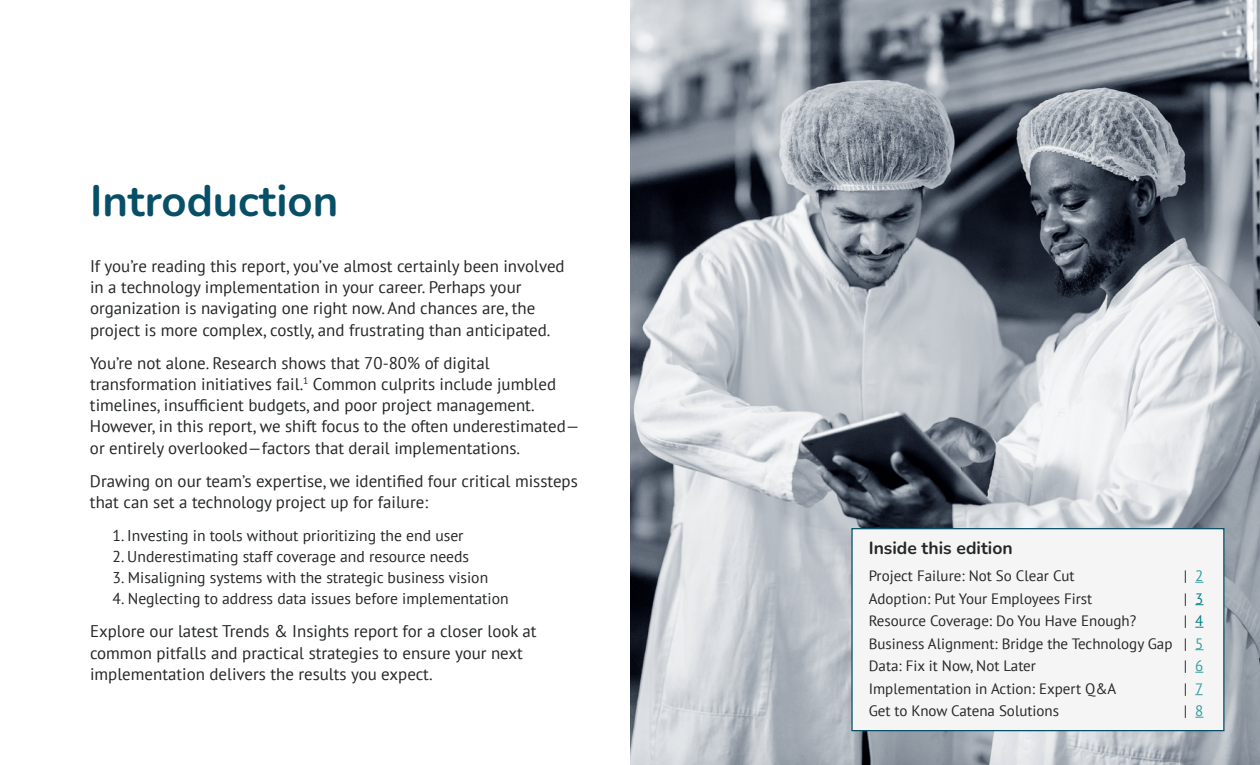
<style>
.page{position:relative;width:1260px;height:765px;background:#fff}
.page>*{position:absolute;margin:0;border:0;box-sizing:border-box;transform-origin:0 0}
.t1{font:700 43.75px "Nunito";color:#074e67}
.t2{font:700 17.5px "Nunito";color:#252727}
.t3{font:16.88px/21.2px "PT Sans";color:#252727}
.t4{font:15.62px "PT Sans";color:#252727}
.t5{font:15px/22.5px "PT Sans";color:#252727;text-align:justify}
.s1{color:#339ea1}
.s2{color:#058285}
</style>
<div class="page">
<img style="left:630px;top:0;width:630px;height:765px">
<div style="left:851px;top:528px;width:373px;height:203px;background:#f5f5f6;border:1px solid #074e67"></div>
<h1 class="t1" style="left:90px;top:170px;width:250px">Introduction</h1>
<p class="t3" style="left:90px;top:255px;width:476px">If you’re reading this report, you’ve almost certainly been involved in a technology implementation in your career. Perhaps your organization is navigating one right now. And chances are, the project is more complex, costly, and frustrating than anticipated.</p>
<p class="t3" style="left:90px;top:352px;width:491px">You’re not alone. Research shows that 70-80% of digital transformation initiatives fail.<sup>1</sup> Common culprits include jumbled timelines, insufficient budgets, and poor project management.<br>However, in this report, we shift focus to the often underestimated— or entirely overlooked—factors that derail implementations.</p>
<p class="t3" style="left:90px;top:470px;width:489px">Drawing on our team’s expertise, we identified four critical missteps that can set a technology project up for failure:</p>
<p class="t4" style="left:112px;top:525px;width:353px">1. Investing in tools without prioritizing the end user</p>
<p class="t4" style="left:112px;top:546px;width:358px">2. Underestimating staff coverage and resource needs</p>
<p class="t4" style="left:112px;top:568px;width:377px">3. Misaligning systems with the strategic business vision</p>
<p class="t4" style="left:112px;top:589px;width:398px">4. Neglecting to address data issues before implementation</p>
<p class="t3" style="left:90px;top:620px;width:448px">Explore our latest Trends &amp; Insights report for a closer look at common pitfalls and practical strategies to ensure your next implementation delivers the results you expect.</p>
<p class="t2" style="left:869px;top:535px;width:146px">Inside this edition</p>
<p class="t5" style="left:869px;top:564px;width:207px">Project Failure: Not So Clear Cut</p>
<p class="t5" style="left:1184px;top:564px;width:21px">| <span class="s1">2</span></p>
<p class="t5" style="left:869px;top:587px;width:225px">Adoption: Put Your Employees First</p>
<p class="t5" style="left:1184px;top:587px;width:21px">| <span class="s2">3</span></p>
<p class="t5" style="left:869px;top:609px;width:269px">Resource Coverage: Do You Have Enough?</p>
<p class="t5" style="left:869px;top:609px;width:336px;text-indent:315px">| <span class="s2">4<br></span>Business Alignment: Bridge the Technology Gap | <span class="s1">5<br></span>Data: Fix it Now, Not Later</p>
<p class="t5" style="left:1184px;top:654px;width:21px">| <span class="s1">6</span></p>
<p class="t5" style="left:869px;top:677px;width:249px">Implementation in Action: Expert Q&amp;A</p>
<p class="t5" style="left:1184px;top:677px;width:21px">| <span class="s1">7</span></p>
<p class="t5" style="left:869px;top:699px;width:192px">Get to Know Catena Solutions</p>
<p class="t5" style="left:1184px;top:699px;width:21px">| <span class="s1">8</span></p>
</div>
